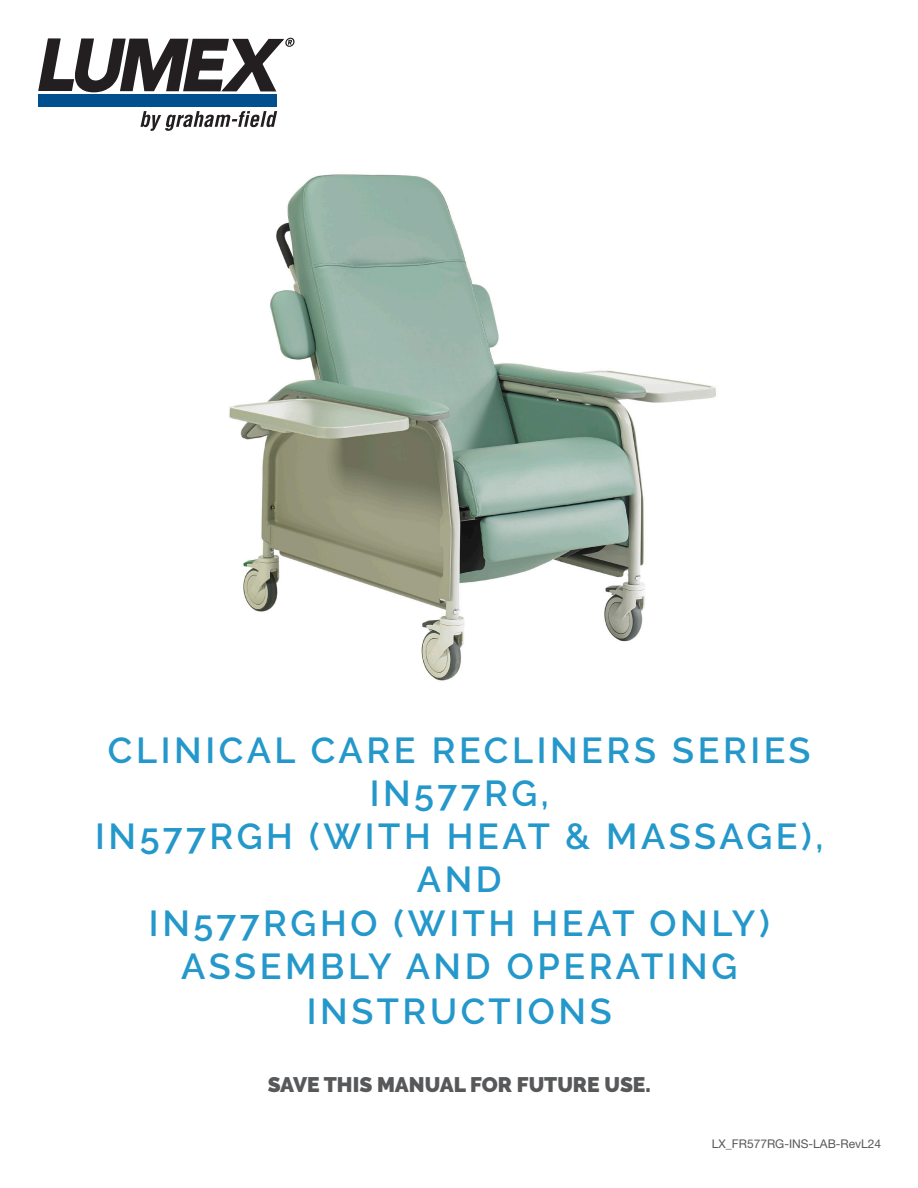
<style>
.page{position:relative;width:918px;height:1188px;background:#fff}
.page>*{position:absolute;margin:0;border:0;box-sizing:border-box;transform-origin:0 0}
.t1{font:600 36px/43.5px "Raleway";letter-spacing:.1em;color:#2498cb;text-align:center}
.t2{font:900 21px "Raleway";color:#57585a}
.t3{font:12px "Helvetica Neue LT Std";color:#57585a}
</style>
<div class="page">
<img style="left:229px;top:174px;width:487px;height:507px">
<div style="left:38px;top:95px;width:239px;height:12px;background:#005090"></div>
<svg style="left:141px;top:111px;width:136px;height:20px"></svg>
<svg style="left:38px;top:37px;width:257px;height:56px"></svg>
<p class="t1" style="left:95px;top:728px;width:730px">CLINICAL CARE RECLINERS SERIES<br>IN577RG,<br>IN577RGH (WITH HEAT &amp; MASSAGE),<br>AND<br>IN577RGHO (WITH HEAT ONLY)<br>ASSEMBLY AND OPERATING<br>INSTRUCTIONS</p>
<p class="t2" style="left:268px;top:1073px;width:385px">SAVE THIS MANUAL FOR FUTURE USE.</p>
<p class="t3" style="left:712px;top:1137px;width:171px">LX_FR577RG-INS-LAB-RevL24</p>
</div>
